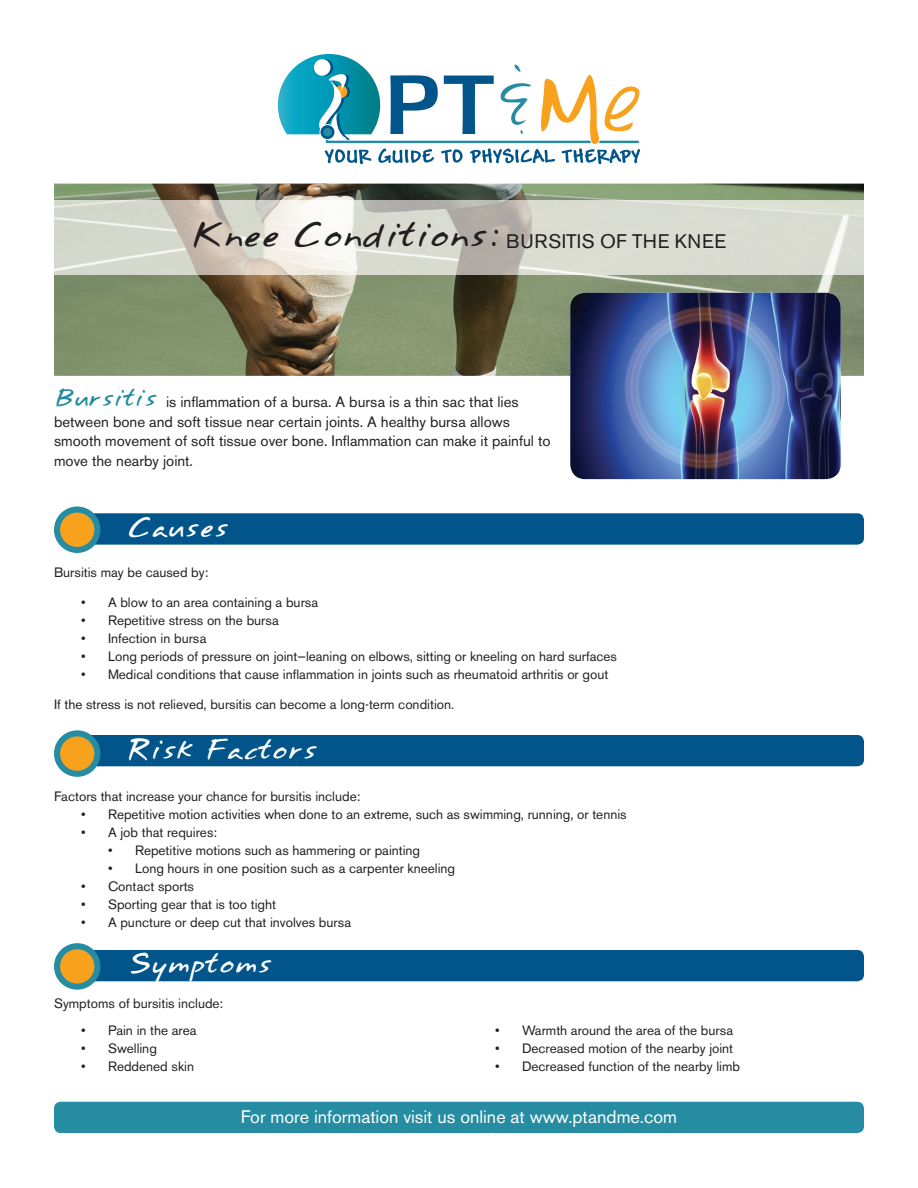
<style>
.page{position:relative;width:918px;height:1188px;background:#fff}
.page>*{position:absolute;margin:0;border:0;box-sizing:border-box;transform-origin:0 0}
.t1{font:24px "Annifont";color:#fff}
.t2{font:19.5px "Akzidenz Grotesk BE";letter-spacing:.02em;color:#231f20}
.t3{font:18px "Akzidenz Grotesk BE";color:#fff}
.t4{font:15px/19.5px "Akzidenz Grotesk BE";color:#231f20}
.t5{font:13.5px "Akzidenz Grotesk BE";color:#231f20}
.s1{font-family:"Annifont";font-size:30px}
.s2{font-family:"Annifont";font-size:21px;color:#268ca1}
</style>
<div class="page">
<img style="left:54px;top:184px;width:810px;height:192px">
<svg style="left:278px;top:54px;width:362px;height:110px"></svg>
<svg style="left:320px;top:125px;width:15px;height:15px"></svg>
<div style="left:320px;top:124px;width:15px;height:16px;border:1px solid #fff;border-radius:50%"></div>
<div style="left:323px;top:128px;width:9px;height:8px;background:#268ca1;border-radius:50%"></div>
<img style="left:54px;top:201px;width:810px;height:73px">
<div style="left:81px;top:513px;width:783px;height:32px;background:#01558a;border-radius:7px"></div>
<div style="left:81px;top:735px;width:783px;height:31px;background:#01558a;border-radius:7px"></div>
<svg style="left:57px;top:733px;width:40px;height:41px"></svg>
<div style="left:54px;top:730px;width:46px;height:47px;border:6px solid #268ca1;border-radius:50%"></div>
<div style="left:57px;top:510px;width:40px;height:40px;background:#f8a11c;border-radius:50%"></div>
<div style="left:54px;top:507px;width:46px;height:46px;border:6px solid #268ca1;border-radius:50%"></div>
<div style="left:81px;top:950px;width:783px;height:31px;background:#01558a;border-radius:7px"></div>
<svg style="left:57px;top:946px;width:40px;height:41px"></svg>
<div style="left:54px;top:943px;width:46px;height:47px;border:6px solid #268ca1;border-radius:50%"></div>
<img style="left:570px;top:293px;width:271px;height:186px">
<div style="left:54px;top:1102px;width:810px;height:31px;background:#268ca1;border-radius:7px"></div>
<h2 class="t2" style="left:192px;top:230px;width:536px"><span class="s1">Knee Conditions:</span> BURSITIS OF THE KNEE</h2>
<p class="t4" style="left:54px;top:392px;width:498px"><span class="s2">Bursitis</span> is inflammation of a bursa. A bursa is a thin sac that lies between bone and soft tissue near certain joints. A healthy bursa allows smooth movement of soft tissue over bone. Inflammation can make it painful to move the nearby joint.</p>
<h1 class="t1" style="left:127px;top:507px;width:103px">Causes</h1>
<p class="t5" style="left:54px;top:565px;width:156px">Bursitis may be caused by:</p>
<p class="t5" style="left:81px;top:595px;width:239px">• A blow to an area containing a bursa</p>
<p class="t5" style="left:81px;top:613px;width:200px">• Repetitive stress on the bursa</p>
<p class="t5" style="left:81px;top:631px;width:127px">• Infection in bursa</p>
<p class="t5" style="left:81px;top:649px;width:538px">• Long periods of pressure on joint—leaning on elbows, sitting or kneeling on hard surfaces</p>
<p class="t5" style="left:81px;top:667px;width:529px">• Medical conditions that cause inflammation in joints such as rheumatoid arthritis or gout</p>
<p class="t5" style="left:54px;top:697px;width:402px">If the stress is not relieved, bursitis can become a long-term condition.</p>
<h1 class="t1" style="left:127px;top:729px;width:192px">Risk Factors</h1>
<p class="t5" style="left:54px;top:788px;width:308px">Factors that increase your chance for bursitis include:</p>
<p class="t5" style="left:81px;top:806px;width:547px">• Repetitive motion activities when done to an extreme, such as swimming, running, or tennis</p>
<p class="t5" style="left:81px;top:824px;width:138px">• A job that requires:</p>
<p class="t5" style="left:108px;top:842px;width:314px">• Repetitive motions such as hammering or painting</p>
<p class="t5" style="left:108px;top:860px;width:349px">• Long hours in one position such as a carpenter kneeling</p>
<p class="t5" style="left:81px;top:878px;width:115px">• Contact sports</p>
<p class="t5" style="left:81px;top:896px;width:197px">• Sporting gear that is too tight</p>
<p class="t5" style="left:81px;top:914px;width:272px">• A puncture or deep cut that involves bursa</p>
<h1 class="t1" style="left:127px;top:943px;width:146px">Symptoms</h1>
<p class="t5" style="left:81px;top:1022px;width:117px">• Pain in the area</p>
<p class="t5" style="left:81px;top:1040px;width:77px">• Swelling</p>
<p class="t5" style="left:81px;top:1058px;width:115px">• Reddened skin</p>
<p class="t5" style="left:54px;top:996px;width:171px">Symptoms of bursitis include:</p>
<p class="t5" style="left:495px;top:1022px;width:240px">• Warmth around the area of the bursa</p>
<p class="t5" style="left:495px;top:1040px;width:240px">• Decreased motion of the nearby joint</p>
<p class="t5" style="left:495px;top:1058px;width:246px">• Decreased function of the nearby limb</p>
<h3 class="t3" style="left:241px;top:1106px;width:438px">For more information visit us online at www.ptandme.com</h3>
</div>
